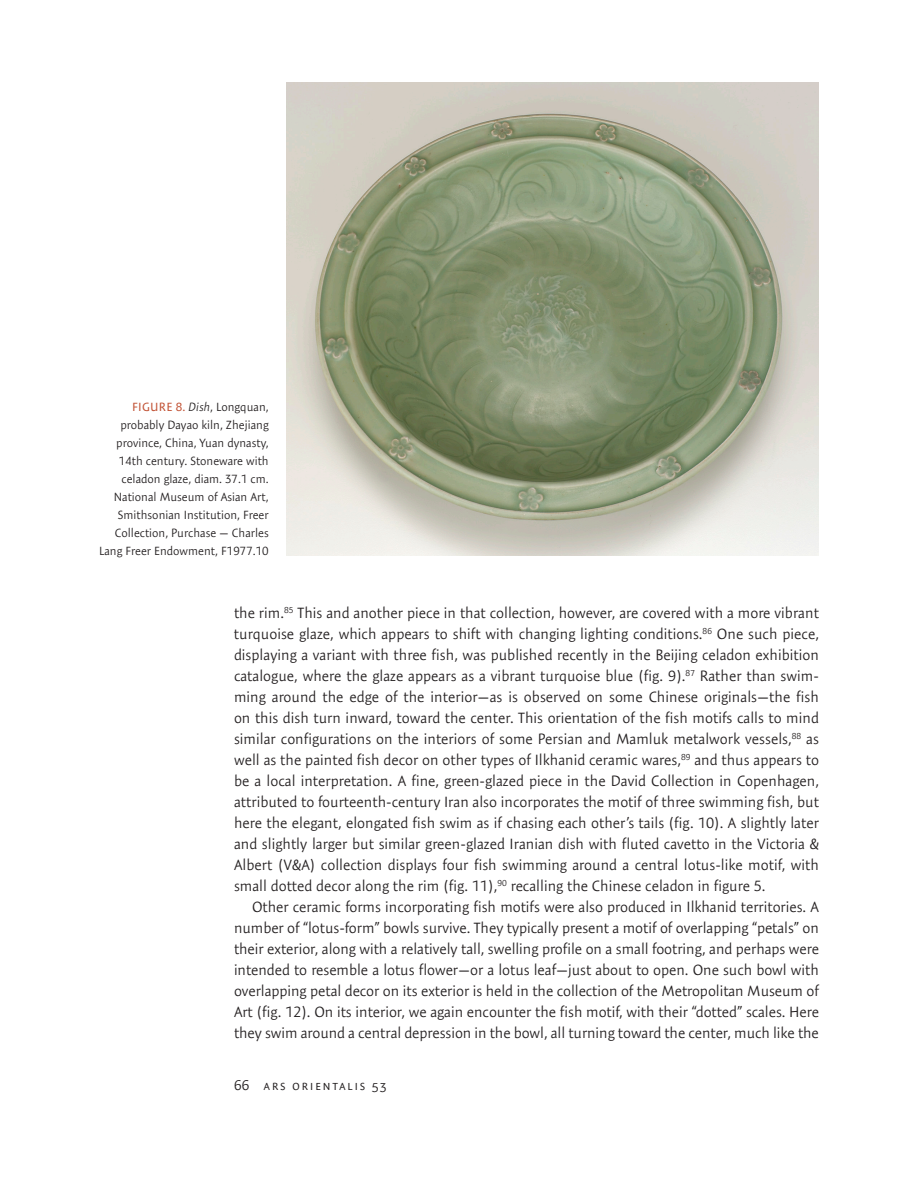
<style>
.page{position:relative;width:918px;height:1188px;background:#fff}
.page>*{position:absolute;margin:0;border:0;box-sizing:border-box;transform-origin:0 0}
.t1{font:300 15px/21px "Expo Sans Pro";letter-spacing:-.005em;color:#231f20;text-align:justify}
.t2{font:300 14.25px "Expo Sans Pro";letter-spacing:.1em;color:#231f20}
.t3{font:300 12px/18px "Expo Sans Pro";color:#231f20;text-align:right}
.s1{font-weight:400;color:#c25437}
.s2{font-style:italic}
</style>
<div class="page">
<img style="left:287px;top:82px;width:532px;height:473px">
<p class="t3" style="left:99px;top:398px;width:171px"><span class="s1">FIGURE 8.</span> <span class="s2">Dish</span>, Longquan, probably Dayao kiln, Zhejiang province, China, Yuan dynasty,<br>14th century. Stoneware with celadon glaze, diam. 37.1 cm.<br>National Museum of Asian Art,<br>Smithsonian Institution, Freer<br>Collection, Purchase — Charles<br>Lang Freer Endowment, F1977.10</p>
<p class="t1" style="left:234px;top:602px;width:587px">the rim.<sup>85</sup> This and another piece in that collection, however, are covered with a more vibrant turquoise glaze, which appears to shift with changing lighting conditions.<sup>86</sup> One such piece, displaying a variant with three fish, was published recently in the Beijing celadon exhibition catalogue, where the glaze appears as a vibrant turquoise blue (fig. 9).<sup>87</sup> Rather than swim&shy;ming around the edge of the interior—as is observed on some Chinese originals—the fish on this dish turn inward, toward the center. This orientation of the fish motifs calls to mind similar configurations on the interiors of some Persian and Mamluk metalwork vessels,<sup>88</sup> as well as the painted fish decor on other types of Ilkhanid ceramic wares,<sup>89</sup> and thus appears to be a local interpretation. A fine, green-glazed piece in the David Collection in Copenhagen, attributed to fourteenth-century Iran also incorporates the motif of three swimming fish, but here the elegant, elongated fish swim as if chasing each other’s tails (fig. 10). A slightly later and slightly larger but similar green-glazed Iranian dish with fluted cavetto in the Victoria &amp; Albert (V&amp;A) collection displays four fish swimming around a central lotus-like motif, with small dotted decor along the rim (fig. 11),<sup>90</sup> recalling the Chinese celadon in figure 5.</p>
<p class="t1" style="left:234px;top:896px;width:587px;text-indent:18px">Other ceramic forms incorporating fish motifs were also produced in Ilkhanid territories. A number of “lotus-form” bowls survive. They typically present a motif of overlapping “petals” on their exterior, along with a relatively tall, swelling profile on a small footring, and perhaps were intended to resemble a lotus flower—or a lotus leaf—just about to open. One such bowl with overlapping petal decor on its exterior is held in the collection of the Metropolitan Museum of Art (fig. 12). On its interior, we again encounter the fish motif, with their “dotted” scales. Here they swim around a central depression in the bowl, all turning toward the center, much like the</p>
<p class="t2" style="left:234px;top:1077px;width:154px">66 Ars Orientalis 53</p>
</div>
